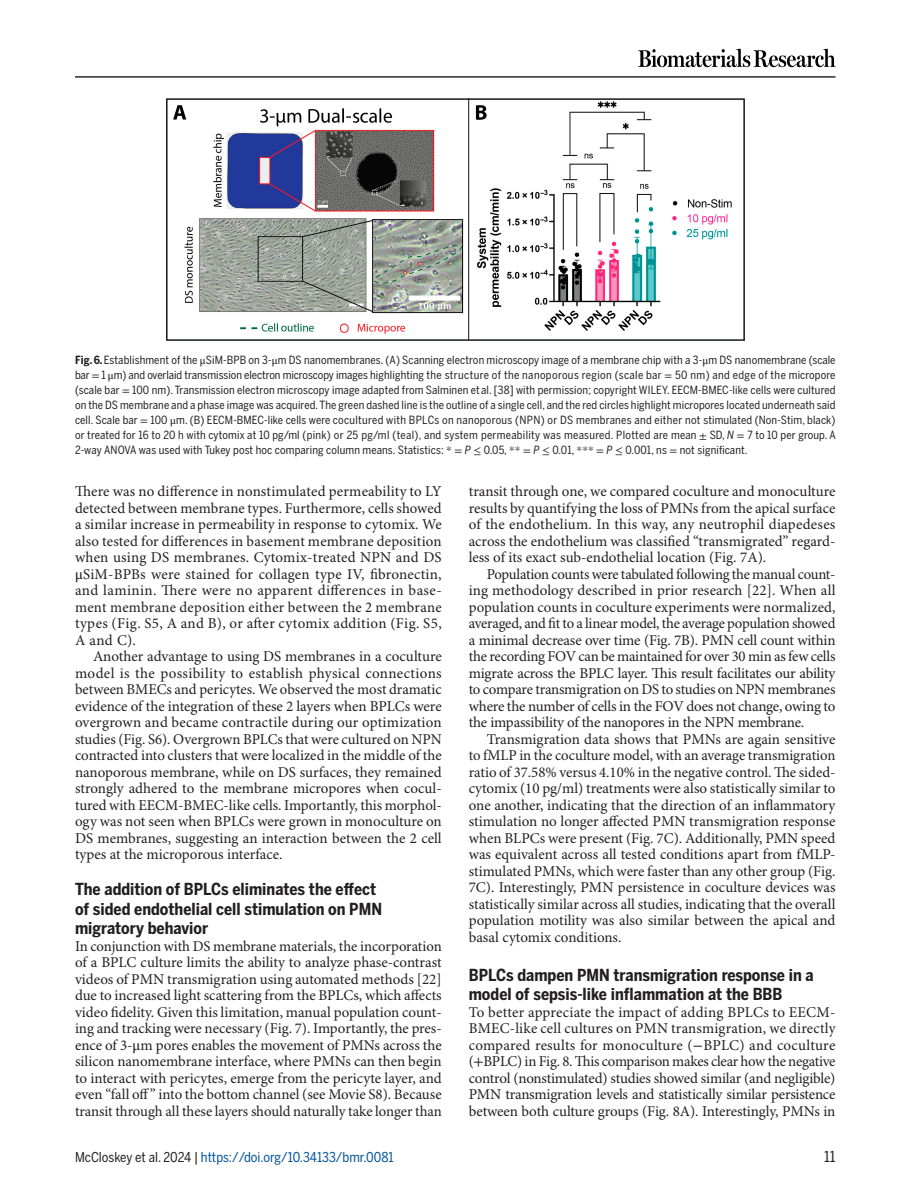
<style>
.page{position:relative;width:900px;height:1200px;background:#fff}
.page>*{position:absolute;margin:0;border:0;box-sizing:border-box;transform-origin:0 0}
.t1{font:700 16.5px/19.5px "Benton Sans Cond";color:#231f20}
.t2{font:15px/16.5px "Minion Pro";letter-spacing:-.005em;color:#231f20;text-align:justify}
.t3{font:15px "Benton Sans Cond";color:#231f20}
.t4{font:13.5px "Benton Sans Cond";color:#00549b}
.t5{font:11.25px/15px "Benton Sans Cond";letter-spacing:.01em;color:#231f20;text-align:justify}
.s1{font-weight:700}
.s2{font-family:"STIX"}
.s3{font-family:"Benton Sans Condensed";font-style:italic}
.s4{color:#231f20}
</style>
<div class="page">
<hr style="left:75px;top:76px;width:761px;height:2px;background:#231f20">
<svg style="left:638px;top:49px;width:197px;height:18px"></svg>
<img style="left:166px;top:98px;width:579px;height:243px">
<p class="t5" style="left:75px;top:352px;width:762px"><span class="s1">Fig. 6.</span> Establishment of the <span class="s2">μ</span>SiM-BPB on 3-<span class="s2">μ</span>m DS nanomembranes. (A) Scanning electron microscopy image of a membrane chip with a 3-<span class="s2">μ</span>m DS nanomembrane (scale bar <span class="s2">=</span> 1 <span class="s2">μ</span>m) and overlaid transmission electron microscopy images highlighting the structure of the nanoporous region (scale bar <span class="s2">=</span> 50 nm) and edge of the micropore (scale bar <span class="s2">=</span> 100 nm). Transmission electron microscopy image adapted from Salminen et al. [38] with permission; copyright WILEY. EECM-BMEC-like cells were cultured on the DS membrane and a phase image was acquired. The green dashed line is the outline of a single cell, and the red circles highlight micropores located underneath said cell. Scale bar <span class="s2">=</span> 100 <span class="s2">μ</span>m. (B) EECM-BMEC-like cells were cocultured with BPLCs on nanoporous (NPN) or DS membranes and either not stimulated (Non-Stim, black) or treated for 16 to 20 h with cytomix at 10 pg/ml (pink) or 25 pg/ml (teal), and system permeability was measured. Plotted are mean <span class="s2">±</span> SD, <span class="s3">N</span> <span class="s2">=</span> 7 to 10 per group. A 2-way ANOVA was used with Tukey post hoc comparing column means. Statistics: <span class="s2">* =</span> <span class="s3">P</span> <span class="s2">≤</span> 0.05, <span class="s2">** =</span> <span class="s3">P</span> <span class="s2">≤</span> 0.01, <span class="s2">*** =</span> <span class="s3">P</span> <span class="s2">≤</span> 0.001, ns <span class="s2">=</span> not significant.</p>
<p class="t2" style="left:75px;top:484px;width:368px">There was no difference in nonstimulated permeability to LY detected between membrane types. Furthermore, cells showed a similar increase in permeability in response to cytomix. We also tested for differences in basement membrane deposition when using DS membranes. Cytomix-treated NPN and DS <span class="s2">μ</span>SiM-BPBs were stained for collagen type IV, fibronectin, and laminin. There were no apparent differences in base&shy;ment membrane deposition either between the 2 membrane types (Fig. S5, A and B), or after cytomix addition (Fig. S5, A and C).</p>
<p class="t2" style="left:75px;top:649px;width:368px;text-indent:18px">Another advantage to using DS membranes in a coculture model is the possibility to establish physical connections between BMECs and pericytes. We observed the most dramatic evidence of the integration of these 2 layers when BPLCs were overgrown and became contractile during our optimization studies (Fig. S6). Overgrown BPLCs that were cultured on NPN contracted into clusters that were localized in the middle of the nanoporous membrane, while on DS surfaces, they remained strongly adhered to the membrane micropores when cocul&shy;tured with EECM-BMEC-like cells. Importantly, this morphol&shy;ogy was not seen when BPLCs were grown in monoculture on DS membranes, suggesting an interaction between the 2 cell types at the microporous interface.</p>
<p class="t1" style="left:75px;top:879px;width:309px">The addition of BPLCs eliminates the effect of sided endothelial cell stimulation on PMN migratory behavior</p>
<p class="t2" style="left:75px;top:938px;width:368px">In conjunction with DS membrane materials, the incorporation of a BPLC culture limits the ability to analyze phase-contrast videos of PMN transmigration using automated methods [ 22 ] due to increased light scattering from the BPLCs, which affects video fidelity. Given this limitation, manual population count&shy;ing and tracking were necessary (Fig. 7 ). Importantly, the pres&shy;ence of 3-<span class="s2">μ</span>m pores enables the movement of PMNs across the silicon nanomembrane interface, where PMNs can then begin to interact with pericytes, emerge from the pericyte layer, and even “fall off” into the bottom channel (see Movie S8). Because transit through all these layers should naturally take longer than</p>
<p class="t2" style="left:469px;top:484px;width:368px">transit through one, we compared coculture and monoculture results by quantifying the loss of PMNs from the apical surface of the endothelium. In this way, any neutrophil diapedeses across the endothelium was classified “transmigrated” regard&shy;less of its exact sub-endothelial location (Fig. 7 A).</p>
<p class="t2" style="left:469px;top:566px;width:368px;text-indent:18px">Population counts were tabulated following the manual count&shy;ing methodology described in prior research [ 22 ]. When all population counts in coculture experiments were normalized, averaged, and fit to a linear model, the average population showed a minimal decrease over time (Fig. 7 B). PMN cell count within the recording FOV can be maintained for over 30 min as few cells migrate across the BPLC layer. This result facilitates our ability to compare transmigration on DS to studies on NPN membranes where the number of cells in the FOV does not change, owing to the impassibility of the nanopores in the NPN membrane.</p>
<p class="t2" style="left:469px;top:731px;width:368px;text-indent:18px">Transmigration data shows that PMNs are again sensitive to fMLP in the coculture model, with an average transmigration ratio of 37.58% versus 4.10% in the negative control. The sided&shy;cytomix (10 pg/ml) treatments were also statistically similar to one another, indicating that the direction of an inflammatory stimulation no longer affected PMN transmigration response when BLPCs were present (Fig. 7 C). Additionally, PMN speed was equivalent across all tested conditions apart from fMLP&shy;stimulated PMNs, which were faster than any other group (Fig.<br>7 C). Interestingly, PMN persistence in coculture devices was statistically similar across all studies, indicating that the overall population motility was also similar between the apical and basal cytomix conditions.</p>
<p class="t1" style="left:469px;top:965px;width:347px">BPLCs dampen PMN transmigration response in a model of sepsis-like inflammation at the BBB</p>
<p class="t2" style="left:469px;top:1004px;width:368px">To better appreciate the impact of adding BPLCs to EECM-BMEC-like cell cultures on PMN transmigration, we directly compared results for monoculture (<span class="s2">−</span>BPLC) and coculture (<span class="s2">+</span>BPLC) in Fig. 8 . This comparison makes clear how the negative control (nonstimulated) studies showed similar (and negligible)<br>PMN transmigration levels and statistically similar persistence between both culture groups (Fig. 8 A). Interestingly, PMNs in</p>
<p class="t4" style="left:75px;top:1149px;width:320px"><span class="s4">McCloskey et al. 2024 |</span> https://doi.org/10.34133/bmr.0081</p>
<p class="t3" style="left:824px;top:1147px;width:13px">11</p>
</div>
